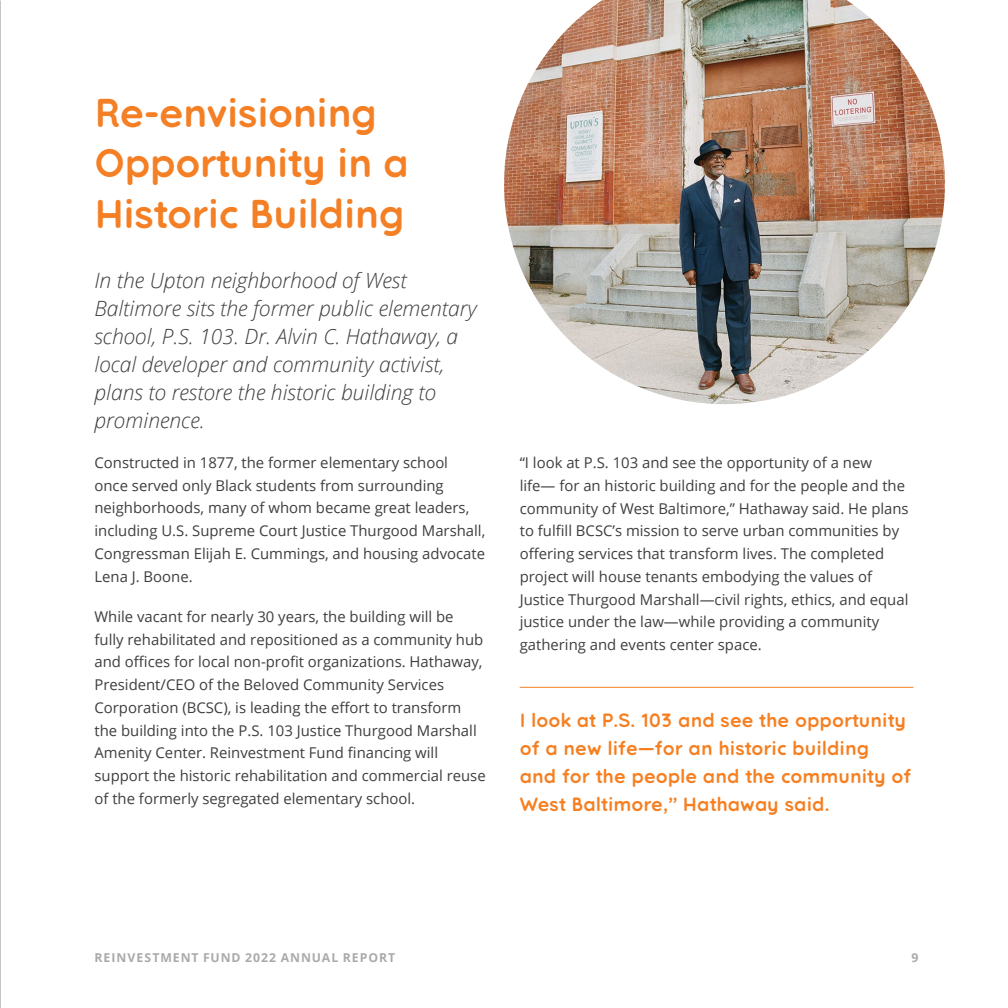
<style>
.page{position:relative;width:1008px;height:1008px;background:#fff}
.page>*{position:absolute;margin:0;border:0;box-sizing:border-box;transform-origin:0 0}
.t1{font:700 40.25px/50.8px "Quicksand Pro";letter-spacing:-.015em;color:#f47f24}
.t2{font:italic 300 21px/28px "Open Sans";color:#3e3e3e}
.t3{font:700 19.25px/28px "Quicksand Pro";color:#f57f21}
.t4{font:14.88px/22.8px "Open Sans";color:#3e3e3e}
.t5{font:700 12.25px "Open Sans";letter-spacing:.08em;color:#abaaaa}
</style>
<div class="page">
<hr style="left:520px;top:687px;width:394px;height:1px;background:#f57f21">
<img style="left:504px;top:0;width:441px;height:404px">
<h1 class="t1" style="left:94px;top:88px;width:316px">Re-envisioning<br>Opportunity in a<br>Historic Building</h1>
<h2 class="t2" style="left:94px;top:265px;width:384px">In the Upton neighborhood of West Baltimore sits the former public elementary school, P.S. 103. Dr. Alvin C. Hathaway, a local developer and community activist, plans to restore the historic building to prominence.</h2>
<p class="t4" style="left:94px;top:451px;width:392px">Constructed in 1877, the former elementary school<br>once served only Black students from surrounding neighborhoods, many of whom became great leaders, including U.S. Supreme Court Justice Thurgood Marshall, Congressman Elijah E. Cummings, and housing advocate Lena J. Boone.</p>
<p class="t4" style="left:94px;top:605px;width:393px">While vacant for nearly 30 years, the building will be fully rehabilitated and repositioned as a community hub and offices for local non-profit organizations. Hathaway, President/CEO of the Beloved Community Services Corporation (BCSC), is leading the effort to transform the building into the P.S. 103 Justice Thurgood Marshall Amenity Center. Reinvestment Fund financing will support the historic rehabilitation and commercial reuse of the formerly segregated elementary school.</p>
<p class="t4" style="left:520px;top:451px;width:390px">“I look at P.S. 103 and see the opportunity of a new life— for an historic building and for the people and the community of West Baltimore,” Hathaway said. He plans to fulfill BCSC’s mission to serve urban communities by offering services that transform lives. The completed project will house tenants embodying the values of Justice Thurgood Marshall—civil rights, ethics, and equal justice under the law—while providing a community gathering and events center space.</p>
<p class="t3" style="left:520px;top:707px;width:393px">I look at P.S. 103 and see the opportunity of a new life—for an historic building<br>and for the people and the community of West Baltimore,” Hathaway said.</p>
<p class="t5" style="left:94px;top:949px;width:302px">REINVESTMENT FUND 2022 ANNUAL REPORT</p>
<p class="t5" style="left:912px;top:949px;width:8px">9</p>
</div>
